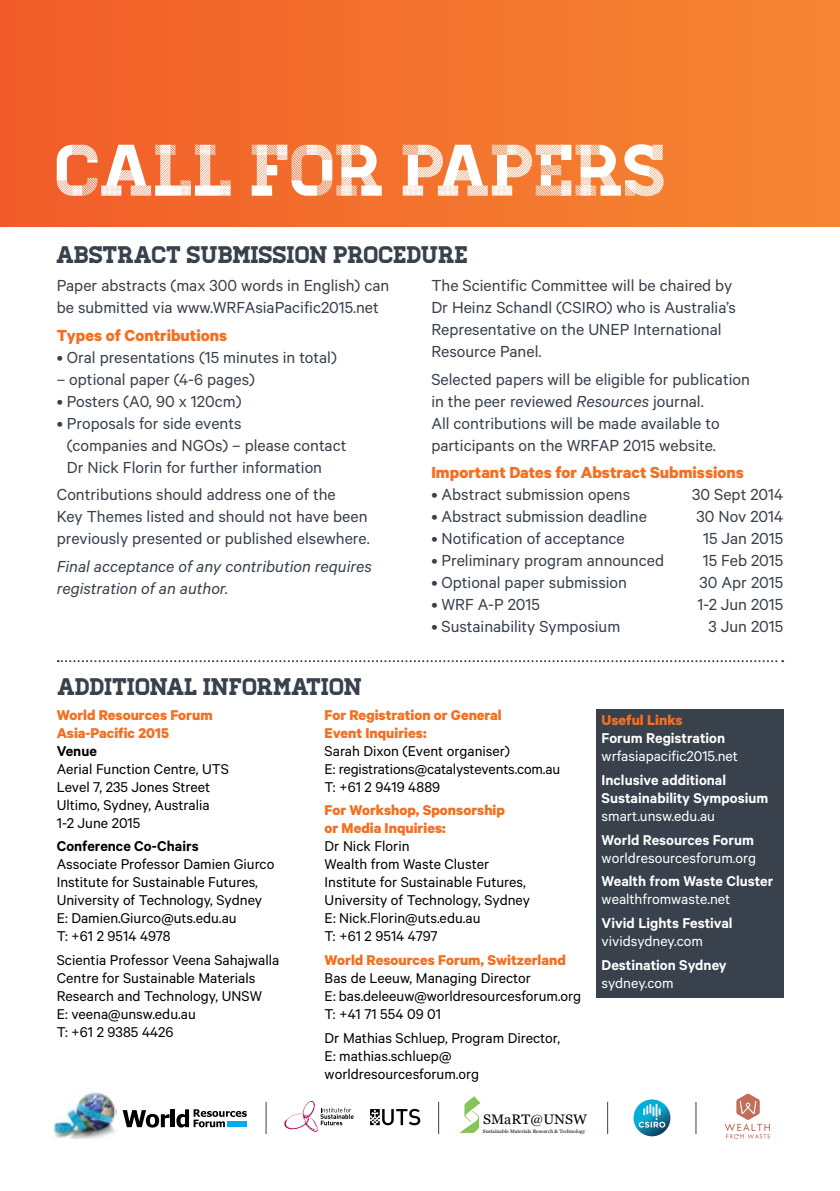
<style>
.page{position:relative;width:840px;height:1191px;background:#fff}
.page>*{position:absolute;margin:0;border:0;box-sizing:border-box;transform-origin:0 0}
.t1{font:72.8px "Homestead Display";letter-spacing:-.005em;color:#fff}
.t2{font:24px "Homestead";letter-spacing:-.005em;color:#38414c}
.t3{font:18px/22px "Calibre";color:#38414c}
.t4{font:italic 18px/22px "Calibre";color:#38414c}
.t5{font:700 18px "Calibre";color:#f36f21}
.t6{font:16px/18px "Calibre";color:#000}
.t7{font:700 16px/18px "Calibre";color:#f36f21}
.t8{font:600 16px/18px "Calibre";color:#fff}
.t9{font:16px "Calibre";color:#fff}
.t10{font:600 16px "Calibre";color:#000}
.t11{font:13.8px "Georgia";color:#010101}
.t12{font:5px "Georgia";color:#010101}
.s1{font-style:italic}
</style>
<div class="page">
<div style="left:0;top:0;width:839px;height:227px;background:linear-gradient(to right,#f15c29,#f68732)"></div>
<div style="left:595px;top:709px;width:187px;height:289px;background:#38414c"></div>
<svg style="left:58px;top:660px;width:724px;height:2px"></svg>
<img style="left:55px;top:1092px;width:61px;height:46px">
<svg style="left:122px;top:1110px;width:47px;height:17px"></svg>
<hr style="left:170px;top:1109px;width:4px;height:18px;background:#000">
<svg style="left:176px;top:1109px;width:71px;height:18px"></svg>
<div style="left:227px;top:1121px;width:19px;height:6px;background:#00aeef"></div>
<svg style="left:284px;top:1101px;width:69px;height:31px"></svg>
<svg style="left:370px;top:1108px;width:50px;height:17px"></svg>
<svg style="left:633px;top:1099px;width:37px;height:37px"></svg>
<svg style="left:638px;top:1103px;width:25px;height:24px"></svg>
<svg style="left:724px;top:1093px;width:45px;height:46px"></svg>
<svg style="left:459px;top:1096px;width:21px;height:37px"></svg>
<hr style="left:265px;top:1101px;width:1px;height:33px;background:#38414c">
<hr style="left:438px;top:1101px;width:1px;height:33px;background:#38414c">
<hr style="left:607px;top:1101px;width:1px;height:33px;background:#38414c">
<hr style="left:695px;top:1101px;width:1px;height:33px;background:#38414c">
<h1 class="t1" style="left:57px;top:128px;width:612px">CALL FOR PAPERS</h1>
<h2 class="t2" style="left:57px;top:241px;width:413px">ABSTRACT SUBMISSION PROCEDURE</h2>
<p class="t3" style="left:57px;top:274px;width:334px">Paper abstracts (max 300 words in English) can be submitted via www.WRFAsiaPacific2015.net</p>
<p class="t5" style="left:57px;top:324px;width:172px">Types of Contributions</p>
<p class="t3" style="left:57px;top:345px;width:281px">• Oral presentations (15 minutes in total)</p>
<p class="t3" style="left:57px;top:367px;width:199px">– optional paper (4-6 pages)</p>
<p class="t3" style="left:57px;top:389px;width:186px">• Posters (A0, 90 x 120cm)</p>
<p class="t3" style="left:67px;top:411px;width:281px;text-indent:-10px">• Proposals for side events<br>(companies and NGOs) – please contact<br>Dr Nick Florin for further information</p>
<p class="t3" style="left:57px;top:483px;width:314px">Contributions should address one of the<br>Key Themes listed and should not have been previously presented or published elsewhere.</p>
<p class="t4" style="left:57px;top:555px;width:316px">Final acceptance of any contribution requires registration of an author.</p>
<p class="t3" style="left:431px;top:274px;width:306px">The Scientific Committee will be chaired by Dr Heinz Schandl (CSIRO) who is Australia’s Representative on the UNEP International Resource Panel.</p>
<p class="t3" style="left:431px;top:367px;width:320px">Selected papers will be eligible for publication in the peer reviewed <span class="s1">Resources</span> journal.<br>All contributions will be made available to participants on the WRFAP 2015 website.</p>
<p class="t5" style="left:431px;top:462px;width:314px">Important Dates for Abstract Submissions</p>
<p class="t3" style="left:431px;top:483px;width:200px">• Abstract submission opens</p>
<p class="t3" style="left:691px;top:483px;width:92px">30 Sept 2014</p>
<p class="t3" style="left:431px;top:505px;width:217px">• Abstract submission deadline</p>
<p class="t3" style="left:696px;top:505px;width:88px">30 Nov 2014</p>
<p class="t3" style="left:431px;top:527px;width:195px">• Notification of acceptance</p>
<p class="t3" style="left:702px;top:527px;width:81px">15 Jan 2015</p>
<p class="t3" style="left:431px;top:549px;width:234px">• Preliminary program announced</p>
<p class="t3" style="left:702px;top:549px;width:82px">15 Feb 2015</p>
<p class="t3" style="left:431px;top:571px;width:197px">• Optional paper submission</p>
<p class="t3" style="left:699px;top:571px;width:85px">30 Apr 2015</p>
<p class="t3" style="left:431px;top:593px;width:110px">• WRF A-P 2015</p>
<p class="t3" style="left:697px;top:593px;width:87px">1-2 Jun 2015</p>
<p class="t3" style="left:431px;top:615px;width:190px">• Sustainability Symposium</p>
<p class="t3" style="left:708px;top:615px;width:76px">3 Jun 2015</p>
<h2 class="t2" style="left:58px;top:672px;width:306px">ADDITIONAL INFORMATION</h2>
<p class="t7" style="left:57px;top:705px;width:157px">World Resources Forum<br>Asia-Pacific 2015</p>
<p class="t10" style="left:57px;top:741px;width:42px">Venue</p>
<p class="t6" style="left:57px;top:759px;width:174px">Aerial Function Centre, UTS<br>Level 7, 235 Jones Street<br>Ultimo, Sydney, Australia<br>1-2 June 2015</p>
<p class="t10" style="left:57px;top:836px;width:143px">Conference Co-Chairs</p>
<p class="t6" style="left:57px;top:854px;width:219px">Associate Professor Damien Giurco<br>Institute for Sustainable Futures,<br>University of Technology, Sydney<br>E: Damien.Giurco@uts.edu.au<br>T: +61 2 9514 4978</p>
<p class="t6" style="left:57px;top:950px;width:224px">Scientia Professor Veena Sahajwalla<br>Centre for Sustainable Materials<br>Research and Technology, UNSW<br>E: veena@unsw.edu.au<br>T: +61 2 9385 4426</p>
<p class="t7" style="left:324px;top:705px;width:178px">For Registration or General<br>Event Inquiries:</p>
<p class="t6" style="left:324px;top:741px;width:237px">Sarah Dixon (Event organiser)<br>E: registrations@catalystevents.com.au<br>T: +61 2 9419 4889</p>
<p class="t7" style="left:324px;top:800px;width:182px">For Workshop, Sponsorship or Media Inquiries:</p>
<p class="t6" style="left:324px;top:836px;width:207px">Dr Nick Florin<br>Wealth from Waste Cluster<br>Institute for Sustainable Futures,<br>University of Technology, Sydney<br>E: Nick.Florin@uts.edu.au<br>T: +61 2 9514 4797</p>
<p class="t7" style="left:324px;top:950px;width:243px">World Resources Forum, Switzerland</p>
<p class="t6" style="left:324px;top:968px;width:258px">Bas de Leeuw, Managing Director<br>E: bas.deleeuw@worldresourcesforum.org<br>T: +41 71 554 09 01</p>
<p class="t6" style="left:324px;top:1028px;width:237px">Dr Mathias Schluep, Program Director,<br>E: mathias.schluep@ worldresourcesforum.org</p>
<p class="t11" style="left:483px;top:1111px;width:105px">SMaRT@UNSW</p>
<p class="t12" style="left:482px;top:1128px;width:104px">Sustainable Materials Research &amp; Technology</p>
<p class="t7" style="left:601px;top:711px;width:82px">Useful Links</p>
<p class="t8" style="left:601px;top:729px;width:125px">Forum Registration</p>
<p class="t9" style="left:601px;top:747px;width:138px">wrfasiapacific2015.net</p>
<p class="t8" style="left:601px;top:770px;width:168px">Inclusive additional<br>Sustainability Symposium</p>
<p class="t9" style="left:601px;top:806px;width:115px">smart.unsw.edu.au</p>
<p class="t8" style="left:601px;top:830px;width:154px">World Resources Forum</p>
<p class="t9" style="left:601px;top:848px;width:156px">worldresourcesforum.org</p>
<p class="t8" style="left:601px;top:872px;width:173px">Wealth from Waste Cluster</p>
<p class="t9" style="left:601px;top:890px;width:130px">wealthfromwaste.net</p>
<p class="t8" style="left:601px;top:913px;width:132px">Vivid Lights Festival</p>
<p class="t9" style="left:601px;top:931px;width:103px">vividsydney.com</p>
<p class="t8" style="left:601px;top:955px;width:127px">Destination Sydney</p>
<p class="t9" style="left:601px;top:973px;width:73px">sydney.com</p>
</div>
